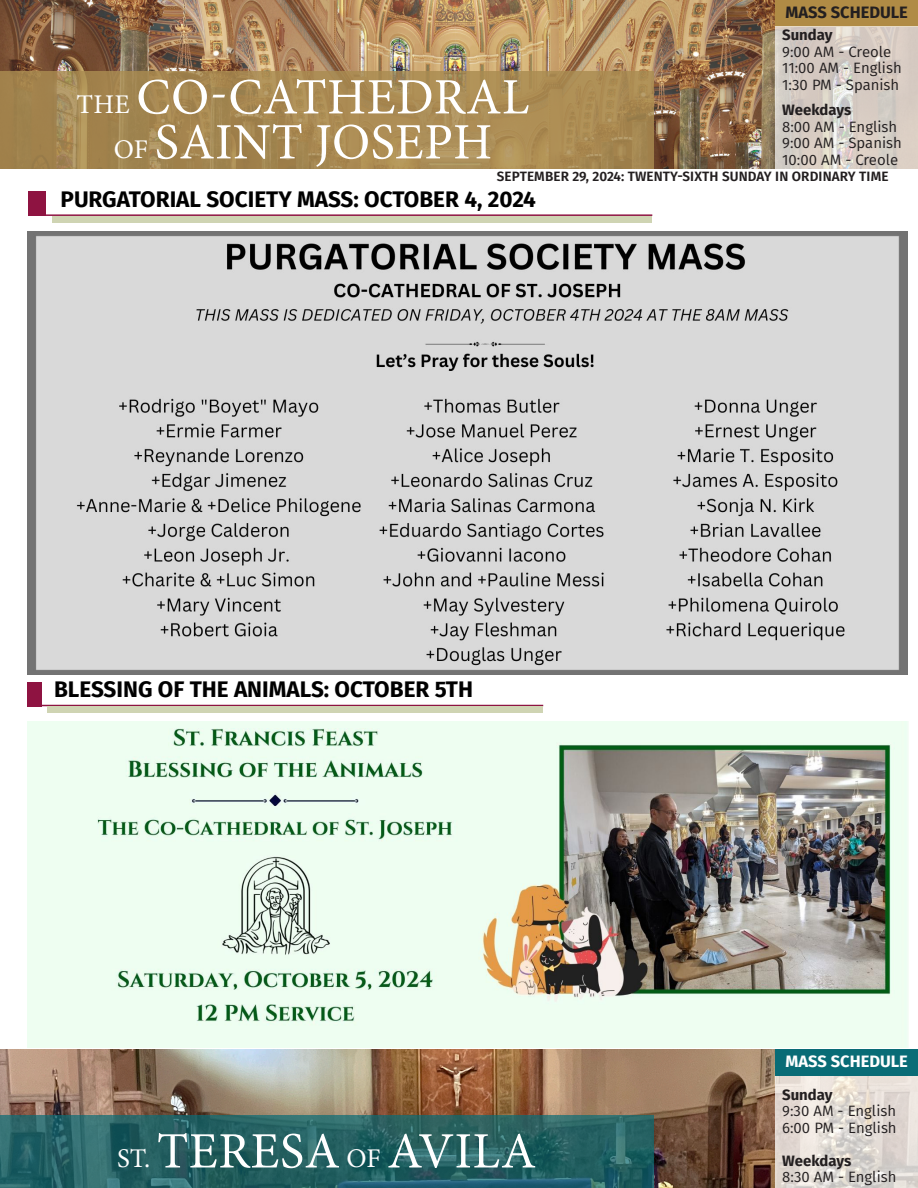
<style>
.page{position:relative;width:918px;height:1188px;background:#fff}
.page>*{position:absolute;margin:0;border:0;box-sizing:border-box;transform-origin:0 0}
.t1{font:51px "Minion Pro";letter-spacing:.01em;color:#fff}
.t2{font:700 22.5px "Fira Sans";color:#000}
.t3{font:700 16.5px "Fira Sans";color:#231f20}
.t4{font:700 16.5px "Fira Sans";color:#fff}
.t5{font:15px/16.5px "Fira Sans";color:#231f20}
.t6{font:700 15px "Fira Sans";color:#231f20}
.t7{font:600 13.5px "Fira Sans";letter-spacing:.01em;color:#231f20}
.s1{font-size:27px}
</style>
<div class="page">
<img style="left:0;top:0;width:775px;height:168px">
<div style="left:0;top:71px;width:653px;height:97px;background:#aa8c51"></div>
<div style="left:775px;top:0;width:143px;height:26px;background:#b08b45"></div>
<svg style="left:775px;top:26px;width:143px;height:142px;background:#d6cdc5"></svg>
<img style="left:0;top:1050px;width:775px;height:138px">
<svg style="left:0;top:1115px;width:653px;height:73px;background:#266164"></svg>
<svg style="left:775px;top:1047px;width:143px;height:141px;background:#e1dbd5"></svg>
<div style="left:775px;top:1050px;width:143px;height:26px;background:#096c76"></div>
<hr style="left:28px;top:214px;width:624px;height:2px;background:#8e1341">
<div style="left:53px;top:216px;width:599px;height:6px;background:#cfd4b3"></div>
<div style="left:28px;top:191px;width:18px;height:25px;background:#8e1341"></div>
<hr style="left:27px;top:705px;width:516px;height:1px;background:#8e1341">
<div style="left:47px;top:706px;width:496px;height:7px;background:#cfd4b3"></div>
<div style="left:27px;top:682px;width:14px;height:24px;background:#8e1341"></div>
<img style="left:27px;top:722px;width:881px;height:325px">
<img style="left:27px;top:231px;width:880px;height:444px">
<p class="t1" style="left:77px;top:63px;width:454px"><span class="s1">THE</span> CO-CATHEDRAL</p>
<p class="t1" style="left:114px;top:108px;width:380px"><span class="s1">OF</span> SAINT JOSEPH</p>
<p class="t3" style="left:785px;top:-2px;width:124px">MASS SCHEDULE</p>
<p class="t6" style="left:782px;top:22px;width:52px">Sunday</p>
<p class="t5" style="left:782px;top:43px;width:111px">9:00 AM - Creole</p>
<p class="t5" style="left:782px;top:59px;width:121px">11:00 AM - English<br>1:30 PM - Spanish</p>
<p class="t6" style="left:782px;top:97px;width:71px">Weekdays</p>
<p class="t5" style="left:782px;top:118px;width:117px">8:00 AM - English</p>
<p class="t5" style="left:782px;top:134px;width:121px">9:00 AM - Spanish</p>
<p class="t5" style="left:782px;top:151px;width:118px">10:00 AM - Creole</p>
<p class="t7" style="left:497px;top:165px;width:393px">SEPTEMBER 29, 2024: TWENTY-SIXTH SUNDAY IN ORDINARY TIME</p>
<p class="t2" style="left:61px;top:180px;width:477px">PURGATORIAL SOCIETY MASS: OCTOBER 4, 2024</p>
<p class="t2" style="left:54px;top:670px;width:421px">BLESSING OF THE ANIMALS: OCTOBER 5TH</p>
<p class="t1" style="left:117px;top:1117px;width:420px"><span class="s1">ST.</span> TERESA <span class="s1">OF</span> AVILA</p>
<p class="t4" style="left:785px;top:1047px;width:124px">MASS SCHEDULE</p>
<p class="t6" style="left:782px;top:1082px;width:52px">Sunday</p>
<p class="t5" style="left:782px;top:1103px;width:115px">9:30 AM - English</p>
<p class="t5" style="left:782px;top:1119px;width:116px">6:00 PM - English</p>
<p class="t6" style="left:782px;top:1148px;width:71px">Weekdays</p>
<p class="t5" style="left:782px;top:1169px;width:116px">8:30 AM - English</p>
</div>
